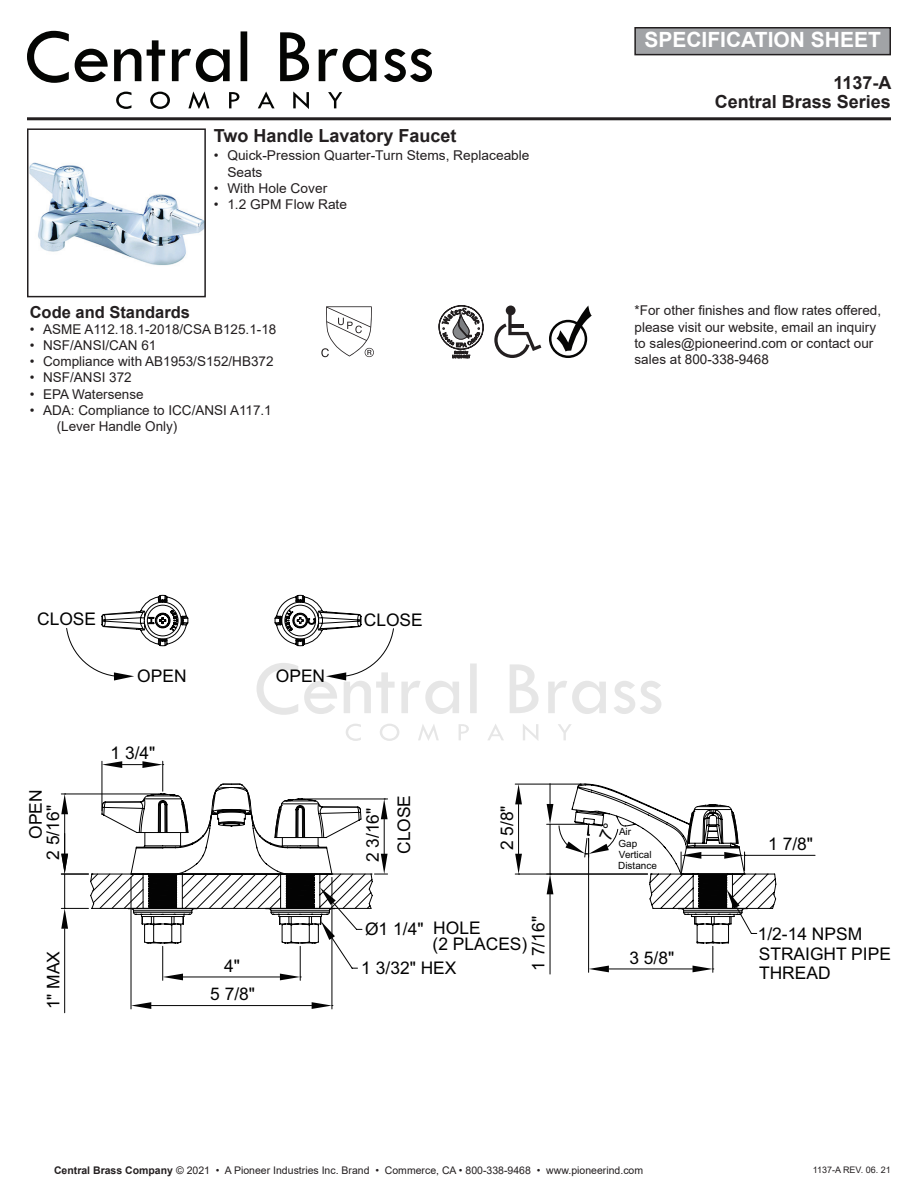
<style>
.page{position:relative;width:918px;height:1188px;background:#fff}
.page>*{position:absolute;margin:0;border:0;box-sizing:border-box;transform-origin:0 0}
.t1{font:700 21px "Arial";color:#fff}
.t2{font:700 18px "Arial";color:#231f20}
.t3{font:17.4px/17.4px "Arial";color:#030303}
.t4{font:700 16.5px "Arial";color:#231f20}
.t5{font:13.5px/16.2px "Arial";color:#231f20}
.t6{font:10.5px "Arial";color:#231f20}
.t7{font:9.9px/11.2px "Arial";color:#030303}
.t8{font:9px "Arial";color:#231f20}
.s1{font-weight:700}
</style>
<div class="page">
<svg style="left:714px;top:804px;width:26px;height:43px"></svg>
<svg style="left:714px;top:847px;width:63px;height:62px"></svg>
<svg style="left:661px;top:804px;width:53px;height:169px"></svg>
<svg style="left:693px;top:966px;width:21px;height:6px"></svg>
<hr style="left:745px;top:855px;width:70px;height:1px;background:#030303">
<svg style="left:681px;top:852px;width:77px;height:83px"></svg>
<hr style="left:27px;top:117px;width:864px;height:3px;background:#231f20">
<img style="left:30px;top:162px;width:173px;height:103px">
<div style="left:27px;top:128px;width:179px;height:169px;border:2px solid #231f20"></div>
<div style="left:635px;top:28px;width:255px;height:27px;background:#a1a3a6"></div>
<div style="left:634px;top:27px;width:257px;height:28px;border:2px solid #231f20"></div>
<svg style="left:321px;top:306px;width:53px;height:51px"></svg>
<svg style="left:439px;top:306px;width:44px;height:52px"></svg>
<svg style="left:494px;top:314px;width:47px;height:44px"></svg>
<div style="left:506px;top:306px;width:10px;height:9px;background:#231f20;border-radius:50%"></div>
<svg style="left:557px;top:306px;width:35px;height:45px"></svg>
<div style="left:549px;top:320px;width:38px;height:38px;border:2px solid #050504;border-radius:50%"></div>
<svg style="left:280px;top:32px;width:152px;height:50px"></svg>
<svg style="left:27px;top:31px;width:220px;height:52px"></svg>
<svg style="left:116px;top:91px;width:226px;height:18px"></svg>
<svg style="left:60px;top:595px;width:601px;height:418px"></svg>
<h1 class="t1" style="left:644px;top:25px;width:238px">SPECIFICATION SHEET</h1>
<h2 class="t2" style="left:833px;top:70px;width:60px">1137-A</h2>
<h2 class="t2" style="left:214px;top:123px;width:244px">Two Handle Lavatory Faucet</h2>
<p class="t5" style="left:227px;top:147px;width:304px;text-indent:-14px">• Quick-Pression Quarter-Turn Stems, Replaceable<br>Seats</p>
<p class="t5" style="left:214px;top:180px;width:115px">• With Hole Cover</p>
<p class="t5" style="left:214px;top:196px;width:135px">• 1.2 GPM Flow Rate</p>
<p class="t4" style="left:30px;top:300px;width:162px">Code and Standards</p>
<p class="t5" style="left:30px;top:321px;width:248px">• ASME A112.18.1-2018/CSA B125.1-18</p>
<p class="t5" style="left:30px;top:337px;width:128px">• NSF/ANSI/CAN 61</p>
<p class="t5" style="left:30px;top:353px;width:245px">• Compliance with AB1953/S152/HB372</p>
<p class="t5" style="left:30px;top:369px;width:104px">• NSF/ANSI 372</p>
<p class="t5" style="left:30px;top:386px;width:116px">• EPA Watersense</p>
<p class="t5" style="left:57px;top:402px;width:217px;text-indent:-27px">• ADA: Compliance to ICC/ANSI A117.1 (Lever Handle Only)</p>
<p class="t3" style="left:37px;top:610px;width:61px">CLOSE</p>
<p class="t3" style="left:137px;top:668px;width:51px">OPEN</p>
<p class="t3" style="left:111px;top:745px;width:46px">1 3/4"</p>
<p class="t3" style="left:276px;top:668px;width:51px">OPEN</p>
<p class="t3" style="left:364px;top:611px;width:61px">CLOSE</p>
<p class="t3" style="left:27px;top:860px;width:72px;text-indent:21px;rotate:-90deg">OPEN<br>2 5/16"</p>
<p class="t3" style="left:395px;top:854px;width:61px;rotate:-90deg">CLOSE</p>
<p class="t3" style="left:364px;top:862px;width:56px;rotate:-90deg">2 3/16"</p>
<p class="t3" style="left:499px;top:850px;width:46px;rotate:-90deg">2 5/8"</p>
<h2 class="t2" style="left:715px;top:89px;width:178px">Central Brass Series</h2>
<p class="t5" style="left:635px;top:302px;width:248px">*For other finishes and flow rates offered, please visit our website, email an inquiry to sales@pioneerind.com or contact our sales at 800-338-9468</p>
<p class="t7" style="left:618px;top:826px;width:40px">Air<br>Gap<br>Vertical<br>Distance</p>
<p class="t3" style="left:768px;top:835px;width:46px">1 7/8"</p>
<p class="t3" style="left:45px;top:1009px;width:60px;rotate:-90deg">1" MAX</p>
<p class="t3" style="left:210px;top:952px;width:46px;line-height:28.3px;text-align:center">4"<br>5 7/8"</p>
<p class="t3" style="left:530px;top:971px;width:56px;rotate:-90deg">1 7/16"</p>
<p class="t3" style="left:433px;top:920px;width:96px;line-height:16.4px">HOLE<br>(2 PLACES)</p>
<p class="t3" style="left:365px;top:921px;width:60px">Ø1 1/4"</p>
<p class="t3" style="left:758px;top:924px;width:135px;line-height:20px">1/2-14 NPSM<br>STRAIGHT PIPE</p>
<p class="t3" style="left:629px;top:949px;width:46px">3 5/8"</p>
<p class="t3" style="left:361px;top:959px;width:97px">1 3/32" HEX</p>
<p class="t3" style="left:759px;top:965px;width:73px">THREAD</p>
<p class="t6" style="left:54px;top:1163px;width:591px"><span class="s1">Central Brass Company</span> © 2021 • A Pioneer Industries Inc. Brand • Commerce, CA • 800-338-9468 • www.pioneerind.com</p>
<p class="t8" style="left:813px;top:1164px;width:80px">1137-A REV. 06. 21</p>
</div>
